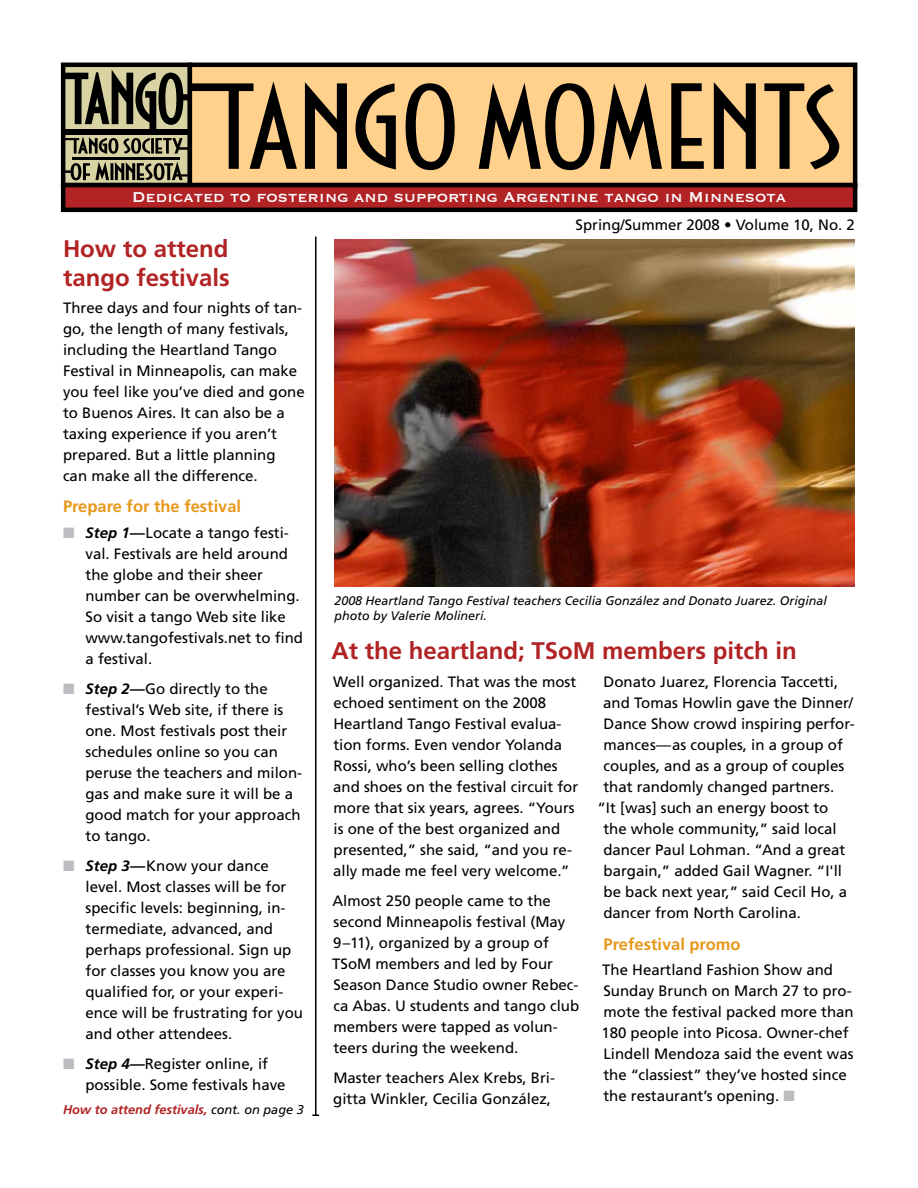
<style>
.page{position:relative;width:918px;height:1188px;background:#fff}
.page>*{position:absolute;margin:0;border:0;box-sizing:border-box;transform-origin:0 0}
.t1{font:700 24px/28.5px "Frutiger";color:#b12324}
.t2{font:18.45px "Copperplate";color:#fff}
.t3{font:700 16.5px "Frutiger";color:#e89719}
.t4{font:15px/21px "Frutiger";color:#000}
.t5{font:italic 700 12.75px "Frutiger";color:#b12324}
.t6{font:italic 12.45px/15.5px "Frutiger";color:#000}
.s1{color:#bcbdc0}
.s2{font-weight:700;font-style:italic}
.s3{font-weight:400;color:#000}
</style>
<div class="page">
<img style="left:334px;top:240px;width:521px;height:346px">
<div style="left:61px;top:63px;width:131px;height:124px;background:#d9d3a4;border:4px solid #000"></div>
<div style="left:188px;top:63px;width:669px;height:124px;background:#ffd18c;border:4px solid #000"></div>
<svg style="left:305px;top:82px;width:42px;height:87px"></svg>
<svg style="left:355px;top:83px;width:41px;height:86px"></svg>
<svg style="left:405px;top:83px;width:50px;height:87px"></svg>
<svg style="left:479px;top:83px;width:183px;height:87px"></svg>
<svg style="left:671px;top:83px;width:33px;height:86px"></svg>
<svg style="left:714px;top:82px;width:42px;height:87px"></svg>
<svg style="left:764px;top:83px;width:75px;height:86px"></svg>
<svg style="left:64px;top:70px;width:233px;height:110px"></svg>
<div style="left:61px;top:183px;width:796px;height:29px;background:#b12324;border:4px solid #000"></div>
<hr style="left:315px;top:237px;width:1px;height:878px;background:#000">
<svg style="left:312px;top:1114px;width:7px;height:2px"></svg>
<p class="t2" style="left:132px;top:185px;width:655px">Dedicated to fostering and supporting Argentine tango in Minnesota</p>
<p class="t4" style="left:576px;top:214px;width:281px">Spring/Summer 2008 • Volume 10, No. 2</p>
<h1 class="t1" style="left:63px;top:234px;width:168px">How to attend tango festivals</h1>
<p class="t4" style="left:63px;top:297px;width:243px">Three days and four nights of tan&shy;go, the length of many festivals, including the Heartland Tango<br>Festival in Minneapolis, can make you feel like you’ve died and gone to Buenos Aires. It can also be a taxing experience if you aren’t prepared. But a little planning<br>can make all the difference.</p>
<p class="t3" style="left:63px;top:497px;width:180px">Prepare for the festival</p>
<p class="t4" style="left:86px;top:522px;width:219px;text-indent:-22px"><span class="s1">■</span> <span class="s2">Step 1—</span>Locate a tango festi&shy;val. Festivals are held around the globe and their sheer number can be overwhelming.<br>So visit a tango Web site like www.tangofestivals.net to find a festival.</p>
<p class="t4" style="left:86px;top:678px;width:218px;text-indent:-22px"><span class="s1">■</span> <span class="s2">Step 2—</span>Go directly to the festival’s Web site, if there is one. Most festivals post their schedules online so you can peruse the teachers and milon&shy;gas and make sure it will be a good match for your approach to tango.</p>
<p class="t4" style="left:86px;top:855px;width:219px;text-indent:-22px"><span class="s1">■</span> <span class="s2">Step 3—</span>Know your dance level. Most classes will be for specific levels: beginning, in&shy;termediate, advanced, and perhaps professional. Sign up for classes you know you are qualified for, or your experi&shy;ence will be frustrating for you and other attendees.</p>
<p class="t4" style="left:86px;top:1053px;width:202px;text-indent:-22px"><span class="s1">■</span> <span class="s2">Step 4—</span>Register online, if possible. Some festivals have</p>
<p class="t5" style="left:63px;top:1102px;width:242px">How to attend festivals, <span class="s3">cont. on page 3</span></p>
<p class="t6" style="left:334px;top:592px;width:494px">2008 Heartland Tango Festival teachers Cecilia González and Donato Juarez. Original photo by Valerie Molineri.</p>
<h1 class="t1" style="left:332px;top:636px;width:467px">At the heartland; TSoM members pitch in</h1>
<p class="t4" style="left:604px;top:671px;width:236px">Donato Juarez, Florencia Taccetti,</p>
<p class="t4" style="left:603px;top:692px;width:251px">and Tomas Howlin gave the Dinner/</p>
<p class="t4" style="left:604px;top:713px;width:253px">Dance Show crowd inspiring perfor-</p>
<p class="t4" style="left:604px;top:734px;width:241px">mances—as couples, in a group of</p>
<p class="t4" style="left:603px;top:755px;width:242px">couples, and as a group of couples</p>
<p class="t4" style="left:603px;top:776px;width:232px">that randomly changed partners.</p>
<p class="t4" style="left:598px;top:797px;width:232px">“It [was] such an energy boost to</p>
<p class="t4" style="left:603px;top:818px;width:235px">the whole community,” said local</p>
<p class="t4" style="left:603px;top:839px;width:243px">dancer Paul Lohman. “And a great</p>
<p class="t4" style="left:604px;top:860px;width:240px">bargain,” added Gail Wagner. “I'll</p>
<p class="t4" style="left:604px;top:881px;width:245px">be back next year,” said Cecil Ho, a</p>
<p class="t4" style="left:603px;top:902px;width:199px">dancer from North Carolina.</p>
<p class="t3" style="left:604px;top:934px;width:138px">Prefestival promo</p>
<p class="t4" style="left:601px;top:959px;width:254px">The Heartland Fashion Show and Sunday Brunch on March 27 to pro&shy;mote the festival packed more than 180 people into Picosa. Owner-chef Lindell Mendoza said the event was the “classiest” they’ve hosted since the restaurant’s opening. <span class="s1">■</span></p>
<p class="t4" style="left:333px;top:671px;width:247px">Well organized. That was the most echoed sentiment on the 2008<br>Heartland Tango Festival evalua&shy;tion forms. Even vendor Yolanda Rossi, who’s been selling clothes and shoes on the festival circuit for more that six years, agrees. “Yours is one of the best organized and presented,” she said, “and you re&shy;ally made me feel very welcome.”</p>
<p class="t4" style="left:332px;top:890px;width:249px">Almost 250 people came to the second Minneapolis festival (May<br>9–11), organized by a group of<br>TSoM members and led by Four<br>Season Dance Studio owner Rebec&shy;ca Abas. U students and tango club members were tapped as volun&shy;teers during the weekend.</p>
<p class="t4" style="left:333px;top:1067px;width:223px">Master teachers Alex Krebs, Bri&shy;gitta Winkler, Cecilia González,</p>
</div>
